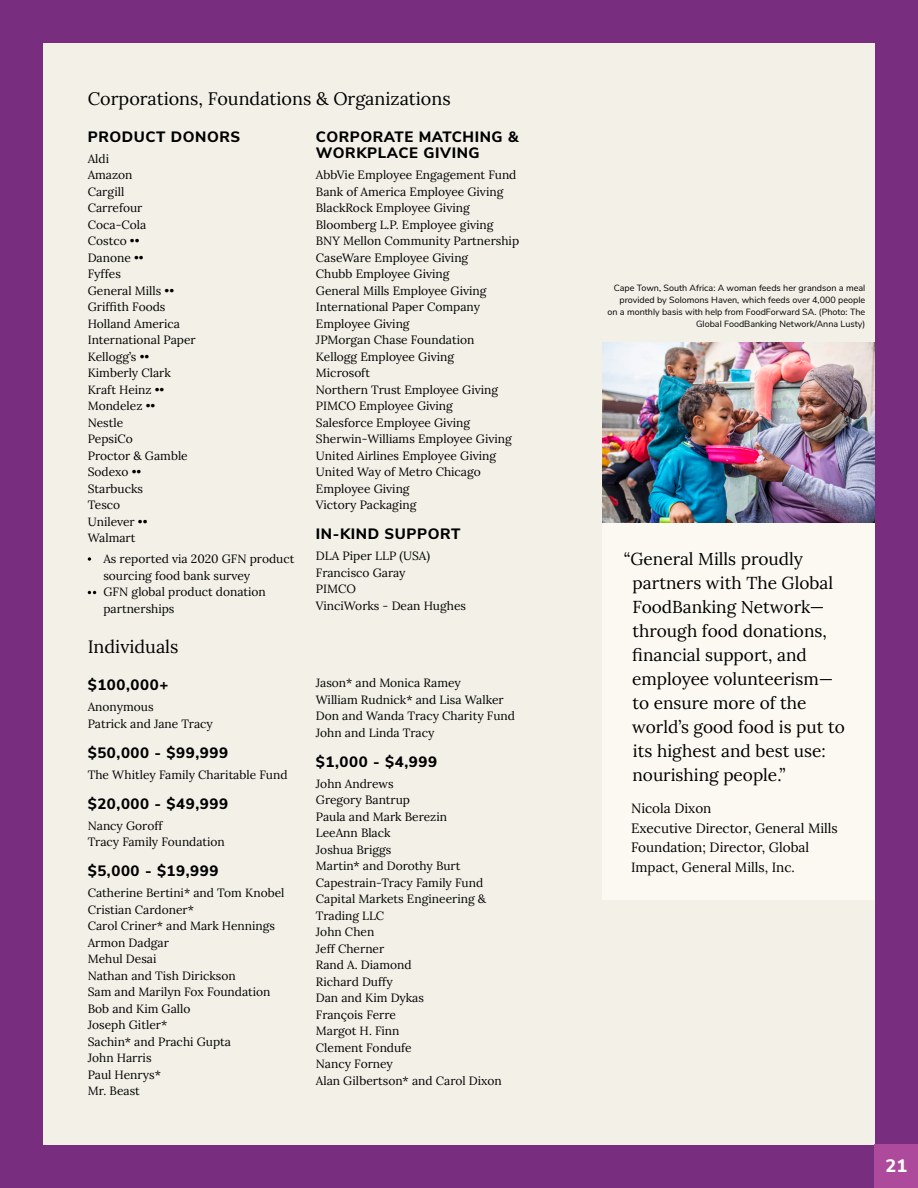
<style>
.page{position:relative;width:918px;height:1188px;background:#792d7e}
.page>*{position:absolute;margin:0;border:0;box-sizing:border-box;transform-origin:0 0}
.t1{font:18px "Lora";color:#000}
.t2{font:800 18px "Nunito Sans";color:#fff}
.t3{font:17.25px/24px "Lora";color:#000}
.t4{font:800 15px/16.5px "Nunito Sans";letter-spacing:.04em;color:#000}
.t5{font:13.5px/19.5px "Lora";color:#000}
.t6{font:12px/16.5px "Lora";color:#000}
.t7{font:9px/12px "Nunito Sans";color:#000;text-align:right}
</style>
<div class="page">
<div style="left:43px;top:43px;width:832px;height:1102px;background:#f2f0e7"></div>
<div style="left:875px;top:1145px;width:43px;height:43px;background:#ae4a9c"></div>
<svg style="left:88px;top:557px;width:3px;height:4px"></svg>
<svg style="left:88px;top:591px;width:8px;height:3px"></svg>
<img style="left:602px;top:342px;width:273px;height:181px">
<div style="left:602px;top:523px;width:273px;height:377px;background:#fbf9f2"></div>
<h1 class="t1" style="left:88px;top:85px;width:365px">Corporations, Foundations &amp; Organizations</h1>
<p class="t4" style="left:88px;top:127px;width:154px">PRODUCT DONORS</p>
<p class="t6" style="left:88px;top:149px;width:110px">Aldi<br>Amazon<br>Cargill<br>Carrefour<br>Coca-Cola<br>Costco ••<br>Danone ••<br>Fyffes<br>General Mills ••<br>Griffith Foods<br>Holland America<br>International Paper<br>Kellogg’s ••<br>Kimberly Clark<br>Kraft Heinz ••<br>Mondelez ••<br>Nestle<br>PepsiCo<br>Proctor &amp; Gamble<br>Sodexo ••<br>Starbucks<br>Tesco<br>Unilever ••<br>Walmart</p>
<p class="t6" style="left:103px;top:550px;width:192px">As reported via 2020 GFN product sourcing food bank survey<br>GFN global product donation partnerships</p>
<p class="t4" style="left:316px;top:127px;width:204px">CORPORATE MATCHING &amp;<br>WORKPLACE GIVING</p>
<p class="t6" style="left:316px;top:166px;width:205px">AbbVie Employee Engagement Fund<br>Bank of America Employee Giving<br>BlackRock Employee Giving<br>Bloomberg L.P. Employee giving<br>BNY Mellon Community Partnership<br>CaseWare Employee Giving<br>Chubb Employee Giving<br>General Mills Employee Giving<br>International Paper Company<br>Employee Giving<br>JPMorgan Chase Foundation<br>Kellogg Employee Giving<br>Microsoft<br>Northern Trust Employee Giving<br>PIMCO Employee Giving<br>Salesforce Employee Giving<br>Sherwin-Williams Employee Giving<br>United Airlines Employee Giving<br>United Way of Metro Chicago<br>Employee Giving<br>Victory Packaging</p>
<p class="t4" style="left:316px;top:525px;width:146px">IN-KIND SUPPORT</p>
<p class="t6" style="left:316px;top:547px;width:152px">DLA Piper LLP (USA)<br>Francisco Garay<br>PIMCO<br>VinciWorks - Dean Hughes</p>
<h1 class="t1" style="left:88px;top:633px;width:92px">Individuals</h1>
<p class="t4" style="left:88px;top:676px;width:82px">$100,000+</p>
<p class="t6" style="left:88px;top:698px;width:127px">Anonymous<br>Patrick and Jane Tracy</p>
<p class="t4" style="left:88px;top:744px;width:142px">$50,000 - $99,999</p>
<p class="t6" style="left:88px;top:766px;width:201px">The Whitley Family Charitable Fund</p>
<p class="t4" style="left:88px;top:795px;width:142px">$20,000 - $49,999</p>
<p class="t6" style="left:88px;top:817px;width:139px">Nancy Goroff<br>Tracy Family Foundation</p>
<p class="t4" style="left:88px;top:862px;width:132px">$5,000 - $19,999</p>
<p class="t6" style="left:88px;top:884px;width:198px">Catherine Bertini* and Tom Knobel<br>Cristian Cardoner*<br>Carol Criner* and Mark Hennings<br>Armon Dadgar<br>Mehul Desai<br>Nathan and Tish Dirickson<br>Sam and Marilyn Fox Foundation<br>Bob and Kim Gallo<br>Joseph Gitler*<br>Sachin* and Prachi Gupta<br>John Harris<br>Paul Henrys*<br>Mr. Beast</p>
<p class="t6" style="left:316px;top:674px;width:201px">Jason* and Monica Ramey<br>William Rudnick* and Lisa Walker<br>Don and Wanda Tracy Charity Fund<br>John and Linda Tracy</p>
<p class="t4" style="left:316px;top:753px;width:123px">$1,000 - $4,999</p>
<p class="t6" style="left:316px;top:775px;width:187px">John Andrews<br>Gregory Bantrup<br>Paula and Mark Berezin<br>LeeAnn Black<br>Joshua Briggs<br>Martin* and Dorothy Burt<br>Capestrain-Tracy Family Fund<br>Capital Markets Engineering &amp;<br>Trading LLC<br>John Chen<br>Jeff Cherner<br>Rand A. Diamond<br>Richard Duffy<br>Dan and Kim Dykas<br>François Ferre<br>Margot H. Finn<br>Clement Fondufe<br>Nancy Forney<br>Alan Gilbertson* and Carol Dixon</p>
<p class="t7" style="left:608px;top:281px;width:259px">Cape Town, South Africa: A woman feeds her grandson a meal provided by Solomons Haven, which feeds over 4,000 people on a monthly basis with help from FoodForward SA. (Photo: The Global FoodBanking Network/Anna Lusty)</p>
<p class="t3" style="left:632px;top:545px;width:214px;text-indent:-8px">“General Mills proudly partners with The Global<br>FoodBanking Network— through food donations, financial support, and employee volunteerism— to ensure more of the world’s good food is put to its highest and best use: nourishing people.”</p>
<p class="t5" style="left:631px;top:798px;width:208px">Nicola Dixon<br>Executive Director, General Mills<br>Foundation; Director, Global<br>Impact, General Mills, Inc.</p>
<h1 class="t2" style="left:886px;top:1153px;width:23px">21</h1>
</div>
